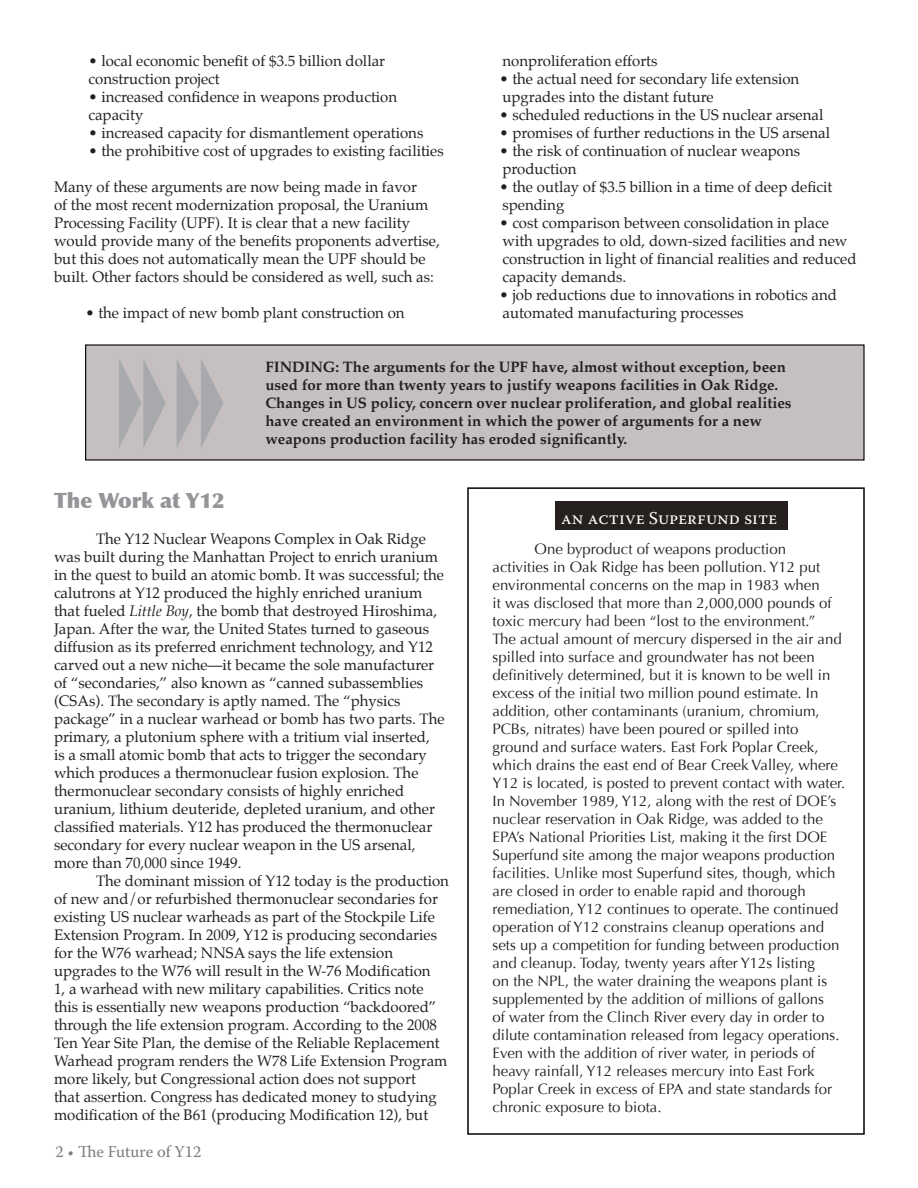
<style>
.page{position:relative;width:918px;height:1188px;background:#fff}
.page>*{position:absolute;margin:0;border:0;box-sizing:border-box;transform-origin:0 0}
.t1{font:900 21px "Optima";color:#939598}
.t2{font:18px "Warnock Pro";color:#fff}
.t3{font:16.5px "Warnock Pro";color:#7a7c7f}
.t4{font:15px/18px "Palatino";color:#231f20}
.t5{font:15px/18px "Optima";color:#231f20}
.t6{font:700 15px/18px "Palatino";color:#231f20}
.s1{font-style:italic}
</style>
<div class="page">
<div style="left:555px;top:501px;width:233px;height:29px;background:#26211e"></div>
<div style="left:86px;top:345px;width:778px;height:115px;background:#c5c0bf"></div>
<p class="t4" style="left:88px;top:52px;width:298px">• local economic benefit of $3.5 billion dollar construction project</p>
<p class="t4" style="left:88px;top:88px;width:310px">• increased confidence in weapons production capacity</p>
<p class="t4" style="left:88px;top:124px;width:336px">• increased capacity for dismantlement operations</p>
<p class="t4" style="left:88px;top:142px;width:357px">• the prohibitive cost of upgrades to existing facilities</p>
<p class="t4" style="left:54px;top:178px;width:387px">Many of these arguments are now being made in favor<br>of the most recent modernization proposal, the Uranium Processing Facility (UPF). It is clear that a new facility would provide many of the benefits proponents advertise, but this does not automatically mean the UPF should be built. Other factors should be considered as well, such as:</p>
<p class="t4" style="left:86px;top:304px;width:321px">• the impact of new bomb plant construction on</p>
<p class="t4" style="left:502px;top:52px;width:157px">nonproliferation efforts</p>
<p class="t4" style="left:500px;top:70px;width:301px">• the actual need for secondary life extension upgrades into the distant future</p>
<p class="t4" style="left:500px;top:106px;width:325px">• scheduled reductions in the US nuclear arsenal</p>
<p class="t4" style="left:500px;top:124px;width:332px">• promises of further reductions in the US arsenal</p>
<p class="t4" style="left:500px;top:142px;width:302px">• the risk of continuation of nuclear weapons production</p>
<p class="t4" style="left:500px;top:178px;width:334px">• the outlay of $3.5 billion in a time of deep deficit spending</p>
<p class="t4" style="left:500px;top:214px;width:358px">• cost comparison between consolidation in place with upgrades to old, down-sized facilities and new construction in light of financial realities and reduced capacity demands.</p>
<p class="t4" style="left:500px;top:286px;width:339px">• job reductions due to innovations in robotics and automated manufacturing processes</p>
<p class="t6" style="left:266px;top:358px;width:528px">FINDING: The arguments for the UPF have, almost without exception, been used for more than twenty years to justify weapons facilities in Oak Ridge.<br>Changes in US policy, concern over nuclear proliferation, and global realities have created an environment in which the power of arguments for a new weapons production facility has eroded significantly.</p>
<h1 class="t1" style="left:54px;top:488px;width:172px">The Work at Y12</h1>
<p class="t4" style="left:54px;top:530px;width:392px;text-indent:42px">The Y12 Nuclear Weapons Complex in Oak Ridge was built during the Manhattan Project to enrich uranium in the quest to build an atomic bomb. It was successful; the calutrons at Y12 produced the highly enriched uranium that fueled <span class="s1">Little Boy</span>, the bomb that destroyed Hiroshima, Japan. After the war, the United States turned to gaseous diffusion as its preferred enrichment technology, and Y12 carved out a new niche—it became the sole manufacturer of “secondaries,” also known as “canned subassemblies (CSAs). The secondary is aptly named. The “physics package” in a nuclear warhead or bomb has two parts. The primary, a plutonium sphere with a tritium vial inserted,<br>is a small atomic bomb that acts to trigger the secondary which produces a thermonuclear fusion explosion. The thermonuclear secondary consists of highly enriched uranium, lithium deuteride, depleted uranium, and other classified materials. Y12 has produced the thermonuclear secondary for every nuclear weapon in the US arsenal, more than 70,000 since 1949.</p>
<p class="t4" style="left:54px;top:872px;width:396px;text-indent:42px">The dominant mission of Y12 today is the production of new and/or refurbished thermonuclear secondaries for existing US nuclear warheads as part of the Stockpile Life Extension Program. In 2009, Y12 is producing secondaries for the W76 warhead; NNSA says the life extension upgrades to the W76 will result in the W-76 Modification<br>1, a warhead with new military capabilities. Critics note this is essentially new weapons production “backdoored” through the life extension program. According to the 2008<br>Ten Year Site Plan, the demise of the Reliable Replacement Warhead program renders the W78 Life Extension Program more likely, but Congressional action does not support<br>that assertion. Congress has dedicated money to studying modification of the B61 (producing Modification 12), but</p>
<p class="t3" style="left:56px;top:1142px;width:148px">2 • The Future of Y12</p>
<p class="t2" style="left:561px;top:507px;width:217px">an active Superfund site</p>
<p class="t5" style="left:493px;top:540px;width:354px;text-indent:42px">One byproduct of weapons production activities in Oak Ridge has been pollution. Y12 put environmental concerns on the map in 1983 when<br>it was disclosed that more than 2,000,000 pounds of toxic mercury had been “lost to the environment.”<br>The actual amount of mercury dispersed in the air and spilled into surface and groundwater has not been definitively determined, but it is known to be well in excess of the initial two million pound estimate. In addition, other contaminants (uranium, chromium, PCBs, nitrates) have been poured or spilled into ground and surface waters. East Fork Poplar Creek, which drains the east end of Bear Creek Valley, where Y12 is located, is posted to prevent contact with water.<br>In November 1989, Y12, along with the rest of DOE’s nuclear reservation in Oak Ridge, was added to the EPA’s National Priorities List, making it the first DOE Superfund site among the major weapons production facilities. Unlike most Superfund sites, though, which are closed in order to enable rapid and thorough remediation, Y12 continues to operate. The continued operation of Y12 constrains cleanup operations and sets up a competition for funding between production and cleanup. Today, twenty years after Y12s listing<br>on the NPL, the water draining the weapons plant is supplemented by the addition of millions of gallons<br>of water from the Clinch River every day in order to dilute contamination released from legacy operations.<br>Even with the addition of river water, in periods of heavy rainfall, Y12 releases mercury into East Fork Poplar Creek in excess of EPA and state standards for chronic exposure to biota.</p>
</div>
